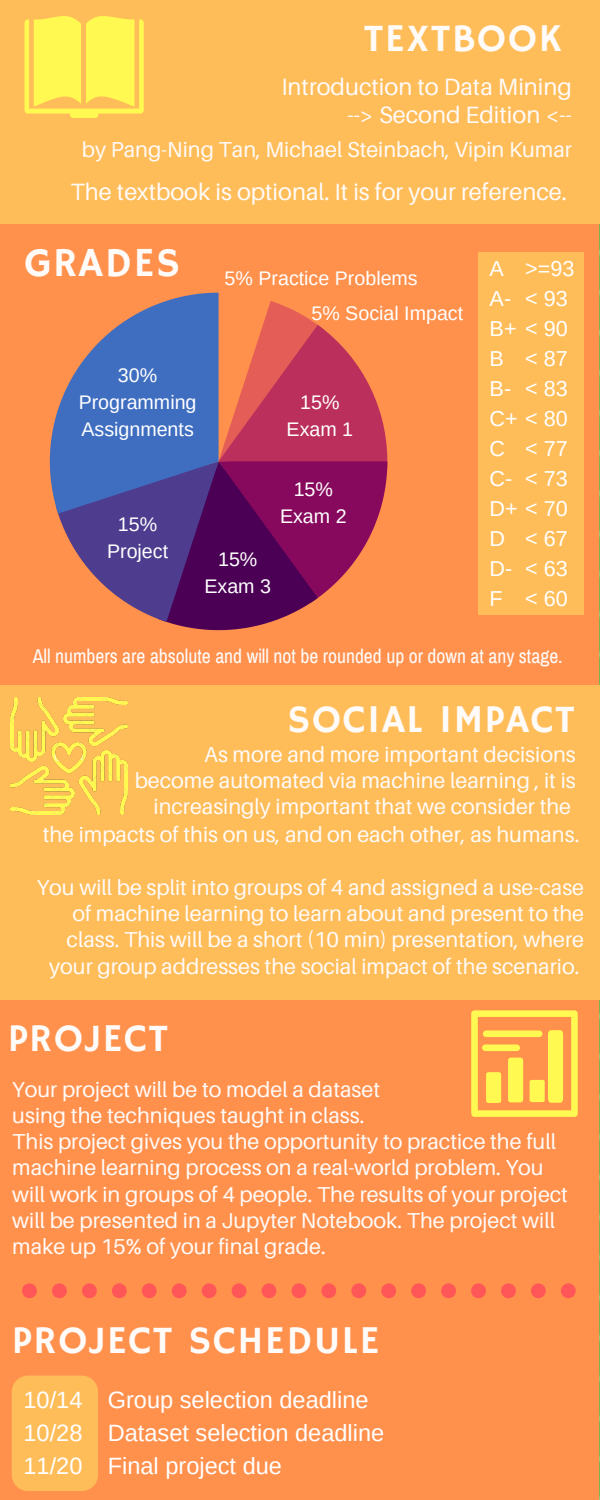
<style>
.page{position:relative;width:600px;height:1500px;background:#fff}
.page>*{position:absolute;margin:0;border:0;box-sizing:border-box;transform-origin:0 0}
.t1{font:41.3px "Hammersmith One";letter-spacing:.04em;color:#fffbf9}
.t2{font:39.3px "Hammersmith One";letter-spacing:.04em;color:#fffbf9}
.t3{font:23.6px/28.5px "Aileron";color:#fffbf9;text-align:right}
.t4{font:23.6px/33px "Arimo";color:#fff;text-align:justify}
.t5{font:21.6px/26.2px "Aileron";color:#fffbf9;text-align:right}
.t6{font:21.6px/30px "Arimo";color:#fff}
.t7{font:19.7px/27px "Arimo";color:#fff;text-align:center}
.t8{font:19.7px "Archivo Narrow";color:#fffbf9}
</style>
<div class="page">
<div style="left:0;top:0;width:599px;height:1500px;background:#ff914d"></div>
<div style="left:0;top:0;width:600px;height:224px;background:#ffbd59"></div>
<svg style="left:50px;top:416px;width:6px;height:91px"></svg>
<svg style="left:56px;top:293px;width:331px;height:337px"></svg>
<div style="left:0;top:685px;width:600px;height:315px;background:#ffbd59"></div>
<svg style="left:471px;top:1010px;width:107px;height:107px"></svg>
<div style="left:483px;top:1030px;width:59px;height:7px;background:#fff952;border-radius:3px"></div>
<div style="left:12px;top:1376px;width:86px;height:115px;background:#ffbd59;border-radius:16px"></div>
<svg style="left:25px;top:16px;width:119px;height:102px"></svg>
<div style="left:478px;top:276px;width:106px;height:318px;background:#ffbd59"></div>
<div style="left:478px;top:252px;width:106px;height:24px;background:#ffbd59"></div>
<div style="left:478px;top:594px;width:106px;height:21px;background:#ffbd59"></div>
<div style="left:172px;top:1283px;width:15px;height:15px;background:#ff5757;border-radius:50%"></div>
<div style="left:202px;top:1283px;width:15px;height:15px;background:#ff5757;border-radius:50%"></div>
<div style="left:142px;top:1283px;width:15px;height:15px;background:#ff5757;border-radius:50%"></div>
<div style="left:262px;top:1283px;width:14px;height:15px;background:#ff5757;border-radius:50%"></div>
<svg style="left:22px;top:1283px;width:15px;height:15px"></svg>
<div style="left:292px;top:1283px;width:14px;height:15px;background:#ff5757;border-radius:50%"></div>
<div style="left:52px;top:1283px;width:15px;height:15px;background:#ff5757;border-radius:50%"></div>
<div style="left:82px;top:1283px;width:15px;height:15px;background:#ff5757;border-radius:50%"></div>
<div style="left:112px;top:1283px;width:15px;height:15px;background:#ff5757;border-radius:50%"></div>
<div style="left:232px;top:1283px;width:14px;height:15px;background:#ff5757;border-radius:50%"></div>
<div style="left:471px;top:1283px;width:15px;height:15px;background:#ff5757;border-radius:50%"></div>
<div style="left:501px;top:1283px;width:15px;height:15px;background:#ff5757;border-radius:50%"></div>
<div style="left:531px;top:1283px;width:15px;height:15px;background:#ff5757;border-radius:50%"></div>
<div style="left:561px;top:1283px;width:15px;height:15px;background:#ff5757;border-radius:50%"></div>
<div style="left:441px;top:1283px;width:15px;height:15px;background:#ff5757;border-radius:50%"></div>
<div style="left:351px;top:1283px;width:15px;height:15px;background:#ff5757;border-radius:50%"></div>
<div style="left:381px;top:1283px;width:15px;height:15px;background:#ff5757;border-radius:50%"></div>
<div style="left:321px;top:1283px;width:15px;height:15px;background:#ff5757;border-radius:50%"></div>
<div style="left:411px;top:1283px;width:15px;height:15px;background:#ff5757;border-radius:50%"></div>
<img style="left:10px;top:697px;width:117px;height:117px">
<h2 class="t2" style="left:364px;top:15px;width:199px">TEXTBOOK</h2>
<p class="t3" style="left:281px;top:72px;width:292px">Introduction to Data Mining --&gt; Second Edition &lt;--</p>
<p class="t5" style="left:82px;top:136px;width:492px">by Pang-Ning Tan, Michael Steinbach, Vipin Kumar</p>
<p class="t3" style="left:71px;top:177px;width:498px">The textbook is optional. It is for your reference.</p>
<h1 class="t1" style="left:24px;top:239px;width:158px">GRADES</h1>
<p class="t6" style="left:490px;top:253px;width:80px">A<br>A-<br>B+ &lt; 90<br>B<br>B-<br>C+ &lt; 80<br>C<br>C-<br>D+ &lt; 70<br>D<br>D-<br>F</p>
<p class="t6" style="left:525px;top:253px;width:51px">&gt;=93 &lt; 93</p>
<p class="t7" style="left:225px;top:265px;width:195px">5% Practice Problems</p>
<p class="t7" style="left:311px;top:300px;width:153px">5% Social Impact</p>
<p class="t6" style="left:525px;top:343px;width:44px">&lt; 87 &lt; 83</p>
<p class="t7" style="left:79px;top:362px;width:119px">30%<br>Programming<br>Assignments</p>
<p class="t7" style="left:287px;top:389px;width:68px">15%<br>Exam 1</p>
<p class="t6" style="left:525px;top:433px;width:44px">&lt; 77 &lt; 73</p>
<p class="t7" style="left:280px;top:476px;width:68px">15%<br>Exam 2</p>
<p class="t7" style="left:107px;top:511px;width:63px">15%<br>Project</p>
<p class="t6" style="left:525px;top:523px;width:44px;text-align:justify">&lt; 67 &lt; 63 &lt; 60</p>
<p class="t7" style="left:204px;top:546px;width:68px">15%<br>Exam 3</p>
<p class="t8" style="left:33px;top:645px;width:532px">All numbers are absolute and will not be rounded up or down at any stage.</p>
<h2 class="t2" style="left:287px;top:696px;width:289px">SOCIAL IMPACT</h2>
<p class="t5" style="left:135px;top:740px;width:443px">As more and more important decisions become automated via machine learning , it is increasingly important that we consider the</p>
<p class="t5" style="left:43px;top:821px;width:538px">the impacts of this on us, and on each other, as humans.</p>
<p class="t5" style="left:37px;top:874px;width:549px">You will be split into groups of 4 and assigned a use-case of machine learning to learn about and present to the class. This will be a short (10 min) presentation, where your group addresses the social impact of the scenario.</p>
<h2 class="t2" style="left:8px;top:1016px;width:162px">PROJECT</h2>
<p class="t5" style="left:12px;top:1075px;width:557px;text-align:left">Your project will be to model a dataset<br>using the techniques taught in class.<br>This project gives you the opportunity to practice the full machine learning process on a real-world problem. You will work in groups of 4 people. The results of your project will be presented in a Jupyter Notebook. The project will make up 15% of your final grade.</p>
<h2 class="t2" style="left:12px;top:1318px;width:369px">PROJECT SCHEDULE</h2>
<p class="t4" style="left:24px;top:1383px;width:61px">10/14<br>10/28<br>11/20</p>
<p class="t4" style="left:108px;top:1383px;width:278px;text-align:left">Group selection deadline<br>Dataset selection deadline<br>Final project due</p>
</div>
